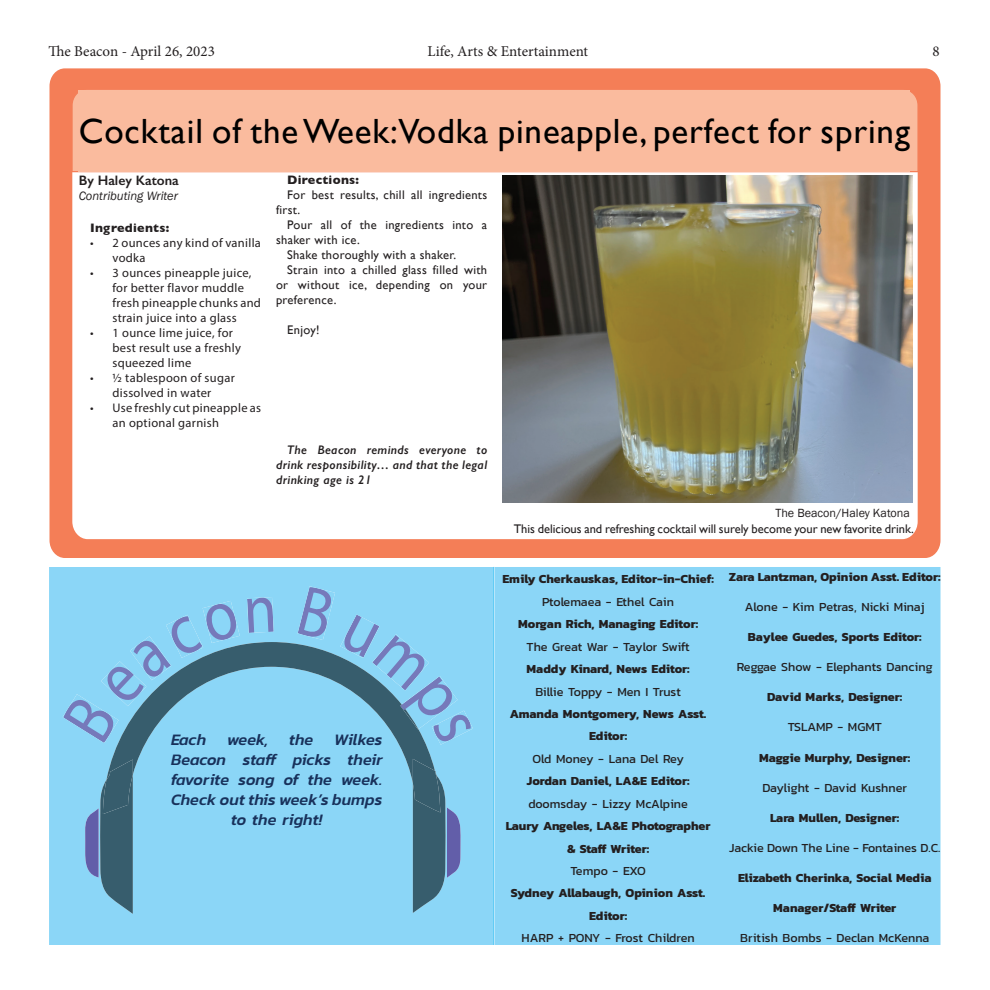
<style>
.page{position:relative;width:990px;height:990px;background:#fff}
.page>*{position:absolute;margin:0;border:0;box-sizing:border-box;transform-origin:0 0}
.t1{font:35px "Gill Sans";letter-spacing:.025em;color:#000}
.t2{font:italic 500 16.25px "Kanit";color:#18315b}
.t3{font:15px "Minion Pro";color:#231f20}
.t4{font:600 13.75px "Gill Sans";color:#231f20}
.t5{font:700 12.5px/22.4px "Kanit";color:#231f20;text-align:center}
.t6{font:12.5px "Kanit";color:#231f20}
.t7{font:12.5px/15px "Myriad Pro";letter-spacing:.025em;color:#231f20}
.t8{font:12.5px/15px "Gill Sans";letter-spacing:.025em;color:#231f20}
.t9{font:italic 600 12.5px/15px "Gill Sans";letter-spacing:.025em;color:#231f20;text-align:justify}
.t10{font:12.5px "Gill Sans";color:#231f20}
.t11{font:12.5px "Kanit";letter-spacing:-.025em;color:#231f20}
.t12{font:700 12.5px "Gill Sans";letter-spacing:.025em;color:#231f20}
.t13{font:italic 12.5px "Franklin Gothic";color:#231f20}
.t14{font:12.25px "Franklin Gothic";color:#231f20}
</style>
<div class="page">
<div style="left:49px;top:567px;width:444px;height:378px;background:#8bd6f7"></div>
<svg style="left:106px;top:642px;width:329px;height:141px;fill:#8bd6f7"></svg>
<svg style="left:85px;top:760px;width:48px;height:154px"></svg>
<svg style="left:413px;top:759px;width:48px;height:154px"></svg>
<div style="left:494px;top:567px;width:447px;height:378px;background:#8bd6f7"></div>
<hr style="left:493px;top:567px;width:1px;height:378px;background:#62ccf5">
<div style="left:50px;top:68px;width:891px;height:490px;background:#f47e57"></div>
<svg style="left:72px;top:173px;width:846px;height:366px"></svg>
<svg style="left:71px;top:89px;width:848px;height:84px"></svg>
<div style="left:79px;top:90px;width:831px;height:82px;background:#fabb9e"></div>
<img style="left:503px;top:175px;width:410px;height:327px">
<svg style="left:63px;top:601px;width:177px;height:142px"></svg>
<svg style="left:247px;top:597px;width:27px;height:36px"></svg>
<svg style="left:298px;top:586px;width:175px;height:159px"></svg>
<p class="t3" style="left:64px;top:42px;width:152px">e Beacon - April 26, 2023</p>
<p class="t3" style="left:428px;top:42px;width:162px">Life, Arts &amp; Entertainment</p>
<p class="t3" style="left:932px;top:42px;width:9px">8</p>
<h1 class="t1" style="left:79px;top:111px;width:833px">Cocktail of the Week: Vodka pineapple, perfect for spring</h1>
<p class="t4" style="left:79px;top:172px;width:102px">By Haley Katona</p>
<p class="t13" style="left:79px;top:188px;width:101px">Contributing Writer</p>
<p class="t12" style="left:90px;top:218px;width:81px">Ingredients:</p>
<p class="t7" style="left:113px;top:235px;width:150px;text-indent:-23px">• 2 ounces any kind of vanilla vodka</p>
<p class="t7" style="left:113px;top:265px;width:150px;text-indent:-23px">• 3 ounces pineapple juice, for better flavor muddle fresh pineapple chunks and strain juice into a glass</p>
<p class="t7" style="left:113px;top:325px;width:130px;text-indent:-23px">• 1 ounce lime juice, for best result use a freshly squeezed lime</p>
<p class="t7" style="left:90px;top:370px;width:146px;text-align:center">• ½ tablespoon of sugar dissolved in water</p>
<p class="t7" style="left:113px;top:400px;width:150px;text-indent:-23px">• Use freshly cut pineapple as an optional garnish</p>
<p class="t12" style="left:287px;top:170px;width:73px">Directions:</p>
<p class="t8" style="left:276px;top:187px;width:213px;text-indent:11px">For best results, chill all ingredients first.</p>
<p class="t8" style="left:287px;top:217px;width:202px">Pour all of the ingredients into a</p>
<p class="t8" style="left:276px;top:232px;width:85px">shaker with ice.</p>
<p class="t8" style="left:287px;top:247px;width:170px">Shake thoroughly with a shaker.</p>
<p class="t8" style="left:287px;top:262px;width:201px">Strain into a chilled glass filled with</p>
<p class="t8" style="left:276px;top:277px;width:213px">or without ice, depending on your</p>
<p class="t8" style="left:276px;top:292px;width:62px">preference.</p>
<p class="t8" style="left:287px;top:322px;width:34px">Enjoy!</p>
<p class="t9" style="left:276px;top:442px;width:213px;text-indent:11px">The Beacon reminds everyone to drink responsibility… and that the legal drinking age is 21</p>
<h2 class="t2" style="left:171px;top:728px;width:37px">Each</h2>
<h2 class="t2" style="left:227px;top:728px;width:43px">week,</h2>
<h2 class="t2" style="left:289px;top:728px;width:26px">the</h2>
<h2 class="t2" style="left:334px;top:728px;width:50px">Wilkes</h2>
<h2 class="t2" style="left:171px;top:748px;width:213px">Beacon staff picks their</h2>
<h2 class="t2" style="left:171px;top:768px;width:213px">favorite song of the week.</h2>
<h2 class="t2" style="left:171px;top:788px;width:213px">Check out this week’s bumps</h2>
<h2 class="t2" style="left:231px;top:808px;width:93px">to the right!</h2>
<p class="t14" style="left:775px;top:506px;width:136px">The Beacon/Haley Katona</p>
<p class="t10" style="left:514px;top:522px;width:402px">This delicious and refreshing cocktail will surely become your new favorite drink.</p>
<p class="t5" style="left:729px;top:565px;width:213px">Zara Lantzman, Opinion Asst. Editor:</p>
<p class="t6" style="left:745px;top:598px;width:181px">Alone - Kim Petras, Nicki Minaj</p>
<p class="t5" style="left:748px;top:625px;width:176px">Baylee Guedes, Sports Editor:</p>
<p class="t6" style="left:737px;top:658px;width:197px">Reggae Show - Elephants Dancing</p>
<p class="t5" style="left:767px;top:685px;width:137px">David Marks, Designer:</p>
<p class="t6" style="left:788px;top:718px;width:96px">TSLAMP - MGMT</p>
<p class="t5" style="left:759px;top:746px;width:153px">Maggie Murphy, Designer:</p>
<p class="t6" style="left:762px;top:778px;width:146px">Daylight - David Kushner</p>
<p class="t5" style="left:770px;top:806px;width:131px">Lara Mullen, Designer:</p>
<p class="t6" style="left:729px;top:839px;width:213px">Jackie Down The Line - Fontaines D.C.</p>
<p class="t5" style="left:738px;top:866px;width:195px">Elizabeth Cherinka, Social Media</p>
<p class="t5" style="left:773px;top:896px;width:124px">Manager/Staff Writer</p>
<p class="t6" style="left:740px;top:929px;width:191px">British Bombs - Declan McKenna</p>
<p class="t5" style="left:502px;top:568px;width:213px">Emily Cherkauskas, Editor-in-Chief:</p>
<p class="t6" style="left:542px;top:593px;width:133px">Ptolemaea - Ethel Cain</p>
<p class="t5" style="left:518px;top:613px;width:181px">Morgan Rich, Managing Editor:</p>
<p class="t11" style="left:527px;top:637px;width:165px">The Great War - Taylor Swift</p>
<p class="t5" style="left:527px;top:657px;width:165px">Maddy Kinard, News Editor:</p>
<p class="t6" style="left:535px;top:682px;width:147px">Billie Toppy - Men I Trust</p>
<p class="t5" style="left:510px;top:702px;width:198px">Amanda Montgomery, News Asst.<br>Editor:</p>
<p class="t6" style="left:532px;top:750px;width:153px">Old Money - Lana Del Rey</p>
<p class="t5" style="left:527px;top:769px;width:164px">Jordan Daniel, LA&amp;E Editor:</p>
<p class="t6" style="left:529px;top:794px;width:161px">doomsday - Lizzy McAlpine</p>
<p class="t5" style="left:506px;top:814px;width:206px">Laury Angeles, LA&amp;E Photographer &amp; Staff Writer:</p>
<p class="t6" style="left:570px;top:862px;width:77px">Tempo - EXO</p>
<p class="t5" style="left:511px;top:882px;width:196px">Sydney Allabaugh, Opinion Asst.<br>Editor:</p>
<p class="t6" style="left:522px;top:929px;width:175px">HARP + PONY - Frost Children</p>
</div>
